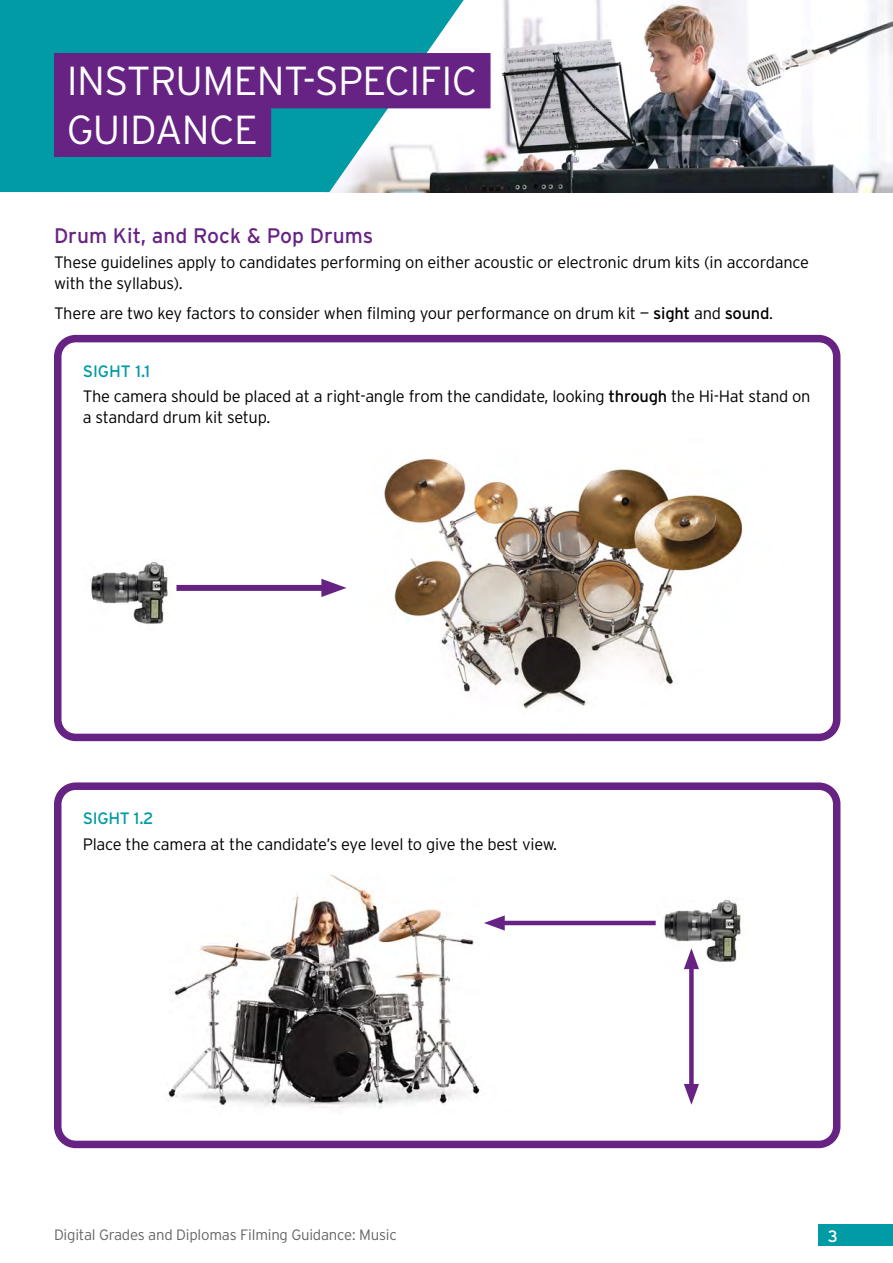
<style>
.page{position:relative;width:893px;height:1263px;background:#fff}
.page>*{position:absolute;margin:0;border:0;box-sizing:border-box;transform-origin:0 0}
.t1{font:300 40.5px/48.6px "Interstate";letter-spacing:-.015em;color:#fff}
.t2{font:21px "Interstate";color:#662383}
.t3{font:300 16.5px/21px "Interstate";letter-spacing:-.015em;color:#000}
.t4{font:16.5px "Interstate";letter-spacing:-.015em;color:#009ba4}
.t5{font:16.5px "Interstate";color:#fff}
.t6{font:300 15px "Interstate";letter-spacing:-.015em;color:#666}
.s1{font-weight:400}
.s2{font-weight:400;color:#009ba4}
</style>
<div class="page">
<div style="left:819px;top:1224px;width:74px;height:22px;background:#009ba4"></div>
<img style="left:464px;top:0;width:429px;height:192px">
<svg style="left:0;top:0;width:464px;height:192px;background:#29a8af"></svg>
<div style="left:54px;top:53px;width:436px;height:55px;background:#662383"></div>
<div style="left:54px;top:102px;width:217px;height:55px;background:#662383"></div>
<div style="left:54px;top:335px;width:786px;height:406px;border:8px solid #662383;border-radius:18px"></div>
<img style="left:384px;top:458px;width:359px;height:251px">
<img style="left:168px;top:874px;width:344px;height:234px">
<div style="left:54px;top:782px;width:786px;height:366px;border:8px solid #662383;border-radius:18px"></div>
<div style="left:176px;top:585px;width:156px;height:6px;background:#662383"></div>
<svg style="left:321px;top:579px;width:26px;height:18px"></svg>
<hr style="left:496px;top:921px;width:160px;height:4px;background:#662383">
<svg style="left:484px;top:915px;width:21px;height:15px"></svg>
<img style="left:89px;top:562px;width:79px;height:63px">
<img style="left:662px;top:900px;width:79px;height:63px">
<div style="left:689px;top:961px;width:5px;height:131px;background:#662383"></div>
<svg style="left:684px;top:948px;width:15px;height:21px"></svg>
<svg style="left:684px;top:1084px;width:15px;height:21px"></svg>
<h1 class="t1" style="left:67px;top:56px;width:412px">INSTRUMENT-SPECIFIC<br>GUIDANCE</h1>
<p class="t2" style="left:54px;top:224px;width:321px">Drum Kit, and Rock &amp; Pop Drums</p>
<p class="t3" style="left:54px;top:252px;width:756px">These guidelines apply to candidates performing on either acoustic or electronic drum kits (in accordance with the syllabus).</p>
<p class="t3" style="left:54px;top:302px;width:719px">There are two key factors to consider when filming your performance on drum kit — <span class="s1">sight</span> and <span class="s1">sound</span>.</p>
<p class="t3" style="left:83px;top:358px;width:729px;line-height:25.2px"><span class="s2">SIGHT 1.1<br></span>The camera should be placed at a right-angle from the candidate, looking <span class="s1">through</span> the Hi-Hat stand on</p>
<p class="t3" style="left:83px;top:407px;width:187px">a standard drum kit setup.</p>
<p class="t4" style="left:83px;top:809px;width:72px">SIGHT 1.2</p>
<p class="t3" style="left:83px;top:833px;width:474px">Place the camera at the candidate’s eye level to give the best view.</p>
<p class="t6" style="left:54px;top:1226px;width:344px">Digital Grades and Diplomas Filming Guidance: Music</p>
<p class="t5" style="left:828px;top:1227px;width:12px">3</p>
</div>
